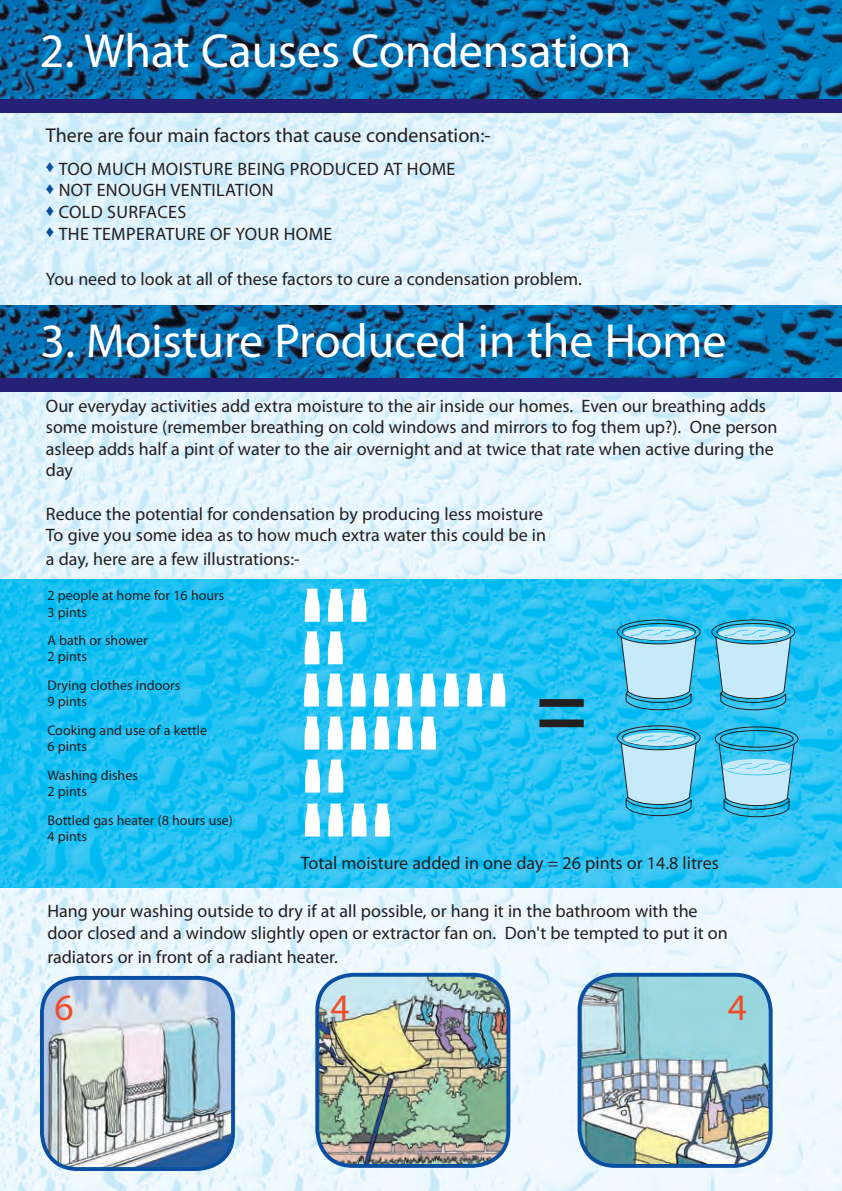
<style>
.page{position:relative;width:842px;height:1191px;background:#fff}
.page>*{position:absolute;margin:0;border:0;box-sizing:border-box;transform-origin:0 0}
.t1{font:93.8px "Arial";color:#231f20}
.t2{font:48px "Meta Plus";color:#fff}
.t3{font:37.6px "Monotype Sorts";color:#f04c27}
.t4{font:20px "Meta";color:#231f20}
.t5{font:18px/21.6px "Meta";color:#231f20}
.t6{font:700 18px "Meta";letter-spacing:.02em;color:#231f20}
.t7{font:700 18px "Meta";color:#231f20}
.t8{font:700 14px/16.8px "Meta";color:#231f20}
.s1{color:#0a4fa2}
</style>
<div class="page">
<img style="left:0;top:113px;width:842px;height:1078px">
<img style="left:0;top:0;width:842px;height:99px">
<div style="left:0;top:99px;width:842px;height:14px;background:#242177"></div>
<img style="left:0;top:306px;width:842px;height:72px">
<div style="left:0;top:378px;width:842px;height:13px;background:#242177"></div>
<img style="left:0;top:579px;width:842px;height:308px">
<svg style="left:715px;top:726px;width:84px;height:91px"></svg>
<svg style="left:616px;top:725px;width:85px;height:91px"></svg>
<svg style="left:616px;top:619px;width:85px;height:91px"></svg>
<svg style="left:711px;top:619px;width:85px;height:91px"></svg>
<svg style="left:305px;top:587px;width:15px;height:35px"></svg>
<svg style="left:328px;top:587px;width:15px;height:35px"></svg>
<svg style="left:351px;top:587px;width:15px;height:35px"></svg>
<svg style="left:305px;top:629px;width:14px;height:35px"></svg>
<svg style="left:328px;top:629px;width:15px;height:35px"></svg>
<svg style="left:304px;top:671px;width:15px;height:35px"></svg>
<svg style="left:327px;top:671px;width:15px;height:35px"></svg>
<svg style="left:351px;top:671px;width:15px;height:35px"></svg>
<svg style="left:374px;top:671px;width:15px;height:35px"></svg>
<svg style="left:397px;top:671px;width:15px;height:35px"></svg>
<svg style="left:421px;top:671px;width:14px;height:35px"></svg>
<svg style="left:444px;top:671px;width:15px;height:35px"></svg>
<svg style="left:467px;top:671px;width:15px;height:35px"></svg>
<svg style="left:490px;top:671px;width:15px;height:35px"></svg>
<svg style="left:304px;top:714px;width:15px;height:35px"></svg>
<svg style="left:328px;top:714px;width:15px;height:35px"></svg>
<svg style="left:351px;top:714px;width:15px;height:35px"></svg>
<svg style="left:374px;top:714px;width:15px;height:35px"></svg>
<svg style="left:398px;top:714px;width:15px;height:35px"></svg>
<svg style="left:421px;top:714px;width:15px;height:35px"></svg>
<svg style="left:305px;top:757px;width:15px;height:35px"></svg>
<svg style="left:328px;top:757px;width:15px;height:35px"></svg>
<svg style="left:305px;top:801px;width:15px;height:35px"></svg>
<svg style="left:328px;top:801px;width:15px;height:35px"></svg>
<svg style="left:352px;top:801px;width:14px;height:35px"></svg>
<svg style="left:375px;top:801px;width:15px;height:35px"></svg>
<img style="left:38px;top:974px;width:199px;height:195px">
<img style="left:313px;top:971px;width:199px;height:194px">
<img style="left:576px;top:971px;width:198px;height:194px">
<p class="t2" style="left:40px;top:25px;width:593px">2. What Causes Condensation</p>
<p class="t4" style="left:46px;top:124px;width:446px">There are four main factors that cause condensation:-</p>
<p class="t6" style="left:46px;top:159px;width:411px"><span class="s1">♦</span> TOO MUCH MOISTURE BEING PRODUCED AT HOME</p>
<p class="t6" style="left:46px;top:180px;width:229px"><span class="s1">♦</span> NOT ENOUGH VENTILATION</p>
<p class="t6" style="left:46px;top:202px;width:142px"><span class="s1">♦</span> COLD SURFACES</p>
<p class="t6" style="left:46px;top:224px;width:288px"><span class="s1">♦</span> THE TEMPERATURE OF YOUR HOME</p>
<p class="t5" style="left:46px;top:269px;width:537px">You need to look at all of these factors to cure a condensation problem.</p>
<p class="t2" style="left:41px;top:315px;width:687px">3. Moisture Produced in the Home</p>
<p class="t5" style="left:46px;top:395px;width:733px">Our everyday activities add extra moisture to the air inside our homes. Even our breathing adds some moisture (remember breathing on cold windows and mirrors to fog them up?). One person asleep adds half a pint of water to the air overnight and at twice that rate when active during the day</p>
<p class="t5" style="left:46px;top:503px;width:502px">Reduce the potential for condensation by producing less moisture<br>To give you some idea as to how much extra water this could be in</p>
<p class="t5" style="left:46px;top:549px;width:255px">a day, here are a few illustrations:-</p>
<p class="t8" style="left:47px;top:587px;width:179px">2 people at home for 16 hours<br>3 pints</p>
<p class="t8" style="left:47px;top:632px;width:102px">A bath or shower<br>2 pints</p>
<p class="t8" style="left:47px;top:677px;width:134px">Drying clothes indoors<br>9 pints</p>
<p class="t8" style="left:47px;top:722px;width:161px">Cooking and use of a kettle<br>6 pints</p>
<p class="t8" style="left:47px;top:766px;width:92px">Washing dishes<br>2 pints</p>
<p class="t8" style="left:47px;top:811px;width:187px">Bottled gas heater (8 hours use)<br>4 pints</p>
<p class="t1" style="left:534px;top:652px;width:56px">=</p>
<p class="t7" style="left:301px;top:852px;width:419px">Total moisture added in one day = 26 pints or 14.8 litres</p>
<p class="t5" style="left:47px;top:900px;width:682px">Hang your washing outside to dry if at all possible, or hang it in the bathroom with the door closed and a window slightly open or extractor fan on. Don't be tempted to put it on</p>
<p class="t5" style="left:47px;top:946px;width:292px">radiators or in front of a radiant heater.</p>
<p class="t3" style="left:54px;top:987px;width:21px">6</p>
<p class="t3" style="left:330px;top:987px;width:21px">4</p>
<p class="t3" style="left:728px;top:987px;width:21px">4</p>
</div>
